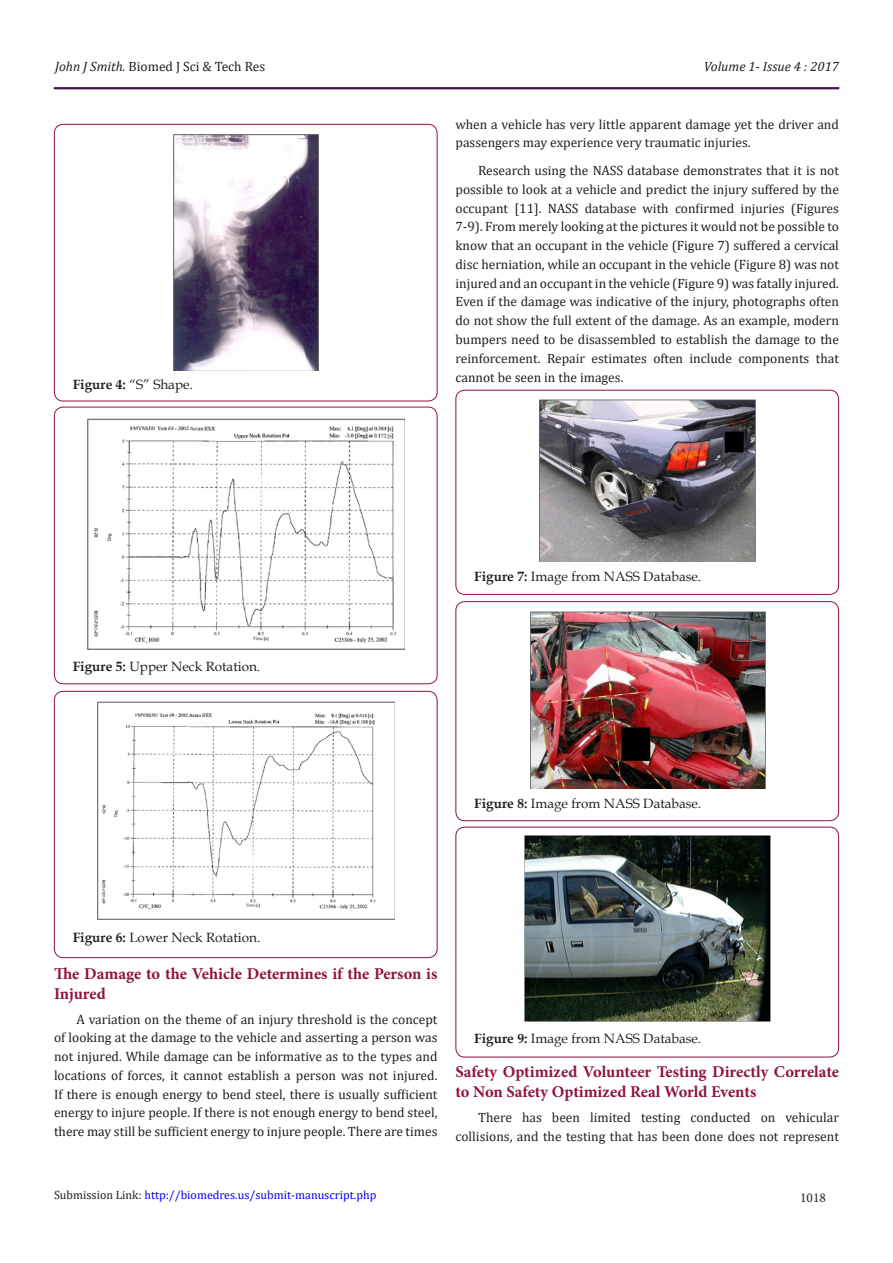
<style>
.page{position:relative;width:893px;height:1263px;background:#fff}
.page>*{position:absolute;margin:0;border:0;box-sizing:border-box;transform-origin:0 0}
.t1{font:700 16.5px/20.2px "Minion Pro";color:#8f133a}
.t2{font:13.5px/18.8px "Cambria";color:#231f20;text-align:justify}
.t3{font:13.5px "Book Antiqua";color:#231f20}
.t4{font:italic 13.5px "Cambria";color:#231f20}
.t5{font:13.5px "Minion Pro";color:#231f20}
.t6{font:12px "Cambria";color:#00f}
.s1{font-style:italic}
.s2{font-weight:700}
.s3{color:#231f20}
</style>
<div class="page">
<hr style="left:54px;top:88px;width:785px;height:1px;background:#480a4b">
<div style="left:54px;top:124px;width:383px;height:277px;border:1px solid #8f133a;border-radius:9px"></div>
<img style="left:174px;top:134px;width:144px;height:237px">
<div style="left:54px;top:407px;width:383px;height:277px;border:1px solid #8f133a;border-radius:9px"></div>
<img style="left:88px;top:418px;width:317px;height:231px">
<div style="left:54px;top:691px;width:383px;height:267px;border:1px solid #8f133a;border-radius:9px"></div>
<img style="left:98px;top:701px;width:297px;height:218px">
<div style="left:455px;top:390px;width:384px;height:205px;border:1px solid #8f133a;border-radius:9px"></div>
<img style="left:539px;top:399px;width:217px;height:163px">
<div style="left:455px;top:601px;width:384px;height:220px;border:1px solid #8f133a;border-radius:9px"></div>
<img style="left:530px;top:612px;width:235px;height:177px">
<div style="left:455px;top:827px;width:384px;height:230px;border:1px solid #8f133a;border-radius:9px"></div>
<img style="left:525px;top:836px;width:246px;height:185px">
<p class="t2" style="left:55px;top:57px;width:212px"><span class="s1">John J Smith.</span> Biomed J Sci &amp; Tech Res</p>
<p class="t4" style="left:704px;top:57px;width:137px">Volume 1- Issue 4 : 2017</p>
<p class="t3" style="left:73px;top:374px;width:122px"><span class="s2">Figure 4:</span> “S” Shape.</p>
<p class="t2" style="left:455px;top:115px;width:385px">when a vehicle has very little apparent damage yet the driver and passengers may experience very traumatic injuries.</p>
<p class="t2" style="left:455px;top:161px;width:385px;text-indent:22px">Research using the NASS database demonstrates that it is not possible to look at a vehicle and predict the injury suffered by the occupant [11]. NASS database with confirmed injuries (Figures 7-9). From merely looking at the pictures it would not be possible to know that an occupant in the vehicle (Figure 7) suffered a cervical disc herniation, while an occupant in the vehicle (Figure 8) was not injured and an occupant in the vehicle (Figure 9) was fatally injured.<br>Even if the damage was indicative of the injury, photographs often do not show the full extent of the damage. As an example, modern bumpers need to be disassembled to establish the damage to the reinforcement. Repair estimates often include components that cannot be seen in the images.</p>
<p class="t3" style="left:73px;top:657px;width:189px"><span class="s2">Figure 5:</span> Upper Neck Rotation.</p>
<p class="t3" style="left:474px;top:567px;width:229px"><span class="s2">Figure 7:</span> Image from NASS Database.</p>
<p class="t3" style="left:474px;top:794px;width:229px"><span class="s2">Figure 8:</span> Image from NASS Database.</p>
<p class="t3" style="left:73px;top:928px;width:189px"><span class="s2">Figure 6:</span> Lower Neck Rotation.</p>
<p class="t1" style="left:54px;top:963px;width:385px">The Damage to the Vehicle Determines if the Person is<br>Injured</p>
<p class="t2" style="left:54px;top:1009px;width:385px;text-indent:22px">A variation on the theme of an injury threshold is the concept of looking at the damage to the vehicle and asserting a person was not injured. While damage can be informative as to the types and locations of forces, it cannot establish a person was not injured.<br>If there is enough energy to bend steel, there is usually sufficient energy to injure people. If there is not enough energy to bend steel, there may still be sufficient energy to injure people. There are times</p>
<p class="t3" style="left:474px;top:1029px;width:229px"><span class="s2">Figure 9:</span> Image from NASS Database.</p>
<p class="t1" style="left:455px;top:1061px;width:385px">Safety Optimized Volunteer Testing Directly Correlate to Non Safety Optimized Real World Events</p>
<p class="t2" style="left:455px;top:1108px;width:385px;text-align:right">There has been limited testing conducted on vehicular collisions, and the testing that has been done does not represent</p>
<p class="t6" style="left:54px;top:1188px;width:324px"><span class="s3">Submission Link:</span> http://biomedres.us/submit-manuscript.php</p>
<p class="t5" style="left:800px;top:1189px;width:27px">1018</p>
</div>
